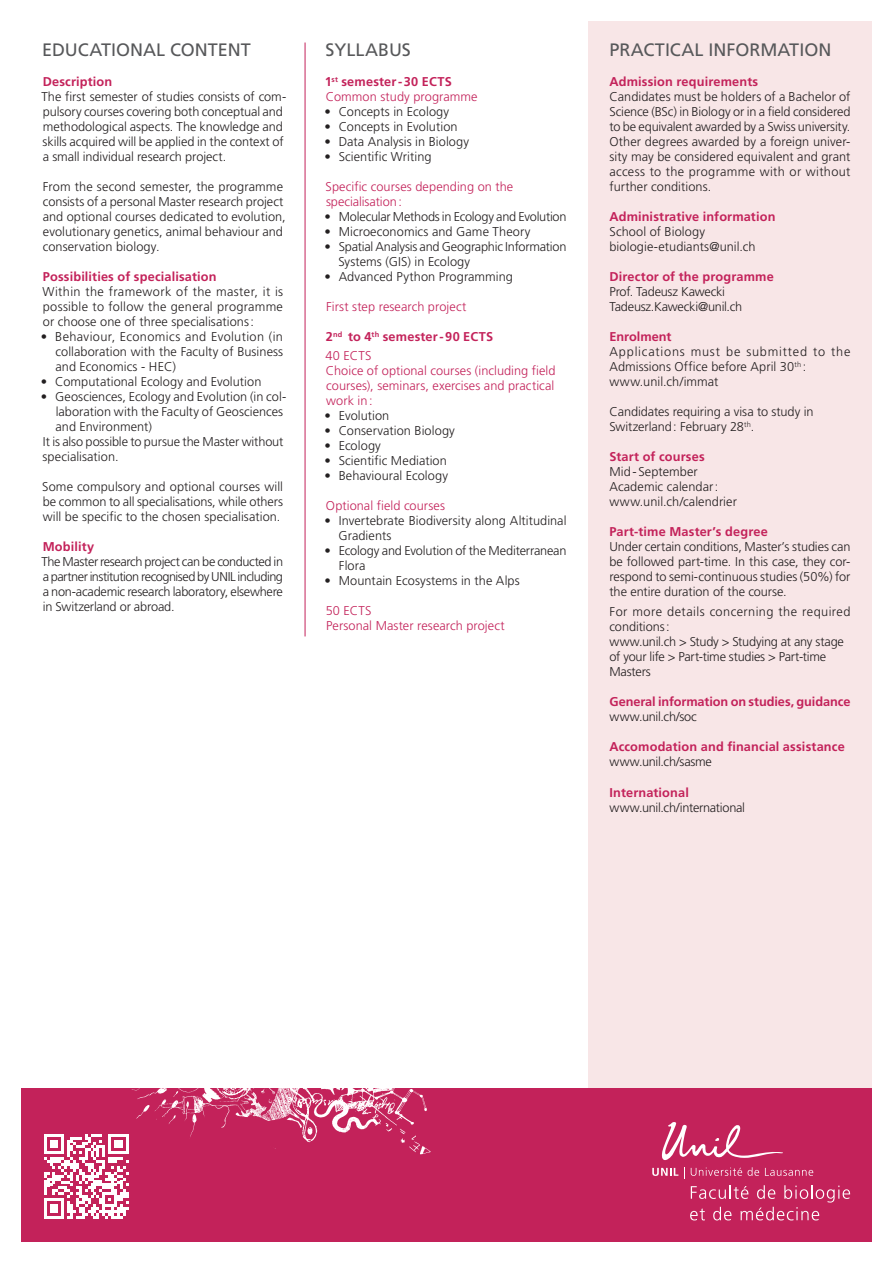
<style>
.page{position:relative;width:893px;height:1263px;background:#fff}
.page>*{position:absolute;margin:0;border:0;box-sizing:border-box;transform-origin:0 0}
.Sous-titre_1_orange{font:18px "Frutiger LT Std";color:#57585a}
.Texte_courant{font:300 12.75px/15px "Frutiger LT Std";color:#231f20}
.Sous-titre_2{font:700 12.75px "Frutiger LT Std";letter-spacing:.01em;color:#c3225a}
.Texte_courant-2{font:300 12.75px/15px "Frutiger LT Std";letter-spacing:.005em;color:#c3225a}
.Texte_courant-3{font:300 12.75px/15px "Frutiger LT Std";letter-spacing:-.02em;color:#231f20}
.Texte_courant-4{font:300 12.75px/15px "Frutiger LT Std";letter-spacing:.05em;color:#231f20}
.Texte_courant-5{font:300 12.75px/15px "Frutiger LT Std";letter-spacing:.03em;color:#231f20}
.Texte_courant-6{font:300 12.75px "Frutiger LT Std";letter-spacing:-.025em;color:#231f20}
.Sous-titre_2-2{font:300 12.75px "Frutiger LT Std";letter-spacing:.005em;color:#c3225a}
.Sous-titre_2-3{font:300 12.75px "Frutiger LT Std";letter-spacing:-.02em;color:#231f20}
</style>
<div class="page">
<div style="left:588px;top:21px;width:284px;height:1087px;background:#f8e6e7"></div>
<div style="left:21px;top:1089px;width:851px;height:153px;background:#c3225a"></div>
<img style="left:131px;top:1088px;width:305px;height:67px">
<svg style="left:652px;top:1122px;width:161px;height:56px"></svg>
<svg style="left:690px;top:1185px;width:160px;height:35px"></svg>
<hr style="left:305px;top:43px;width:1px;height:593px;background:#c3225a">
<svg style="left:44px;top:1134px;width:85px;height:84px"></svg>
<p class="Sous-titre_1_orange" style="left:42px;top:39px;width:210px">EDUCATIONAL CONTENT</p>
<p class="Sous-titre_2" style="left:43px;top:74px;width:71px">Description</p>
<p class="Texte_courant" style="left:41px;top:89px;width:246px">The first semester of studies consists of com&shy;pulsory courses covering both conceptual and methodological aspects. The knowledge and skills acquired will be applied in the context of a small individual research project.</p>
<p class="Texte_courant" style="left:43px;top:179px;width:245px">From the second semester, the programme consists of a personal Master research project and optional courses dedicated to evolution, evolutionary genetics, animal behaviour and conservation biology.</p>
<p class="Sous-titre_2" style="left:43px;top:269px;width:175px">Possibilities of specialisation</p>
<p class="Texte_courant" style="left:42px;top:284px;width:242px;text-align:justify">Within the framework of the master, it is possible to follow the general programme or choose one of three specialisations:</p>
<p class="Texte_courant" style="left:55px;top:329px;width:229px;text-align:justify;text-indent:-15px">• Behaviour, Economics and Evolution (in collaboration with the Faculty of Business and Economics - HEC)</p>
<p class="Texte_courant" style="left:41px;top:374px;width:222px">• Computational Ecology and Evolution</p>
<p class="Texte_courant" style="left:55px;top:389px;width:232px;text-indent:-15px">• Geosciences, Ecology and Evolution (in col&shy;laboration with the Faculty of Geosciences and Environment)</p>
<p class="Texte_courant" style="left:43px;top:434px;width:242px">It is also possible to pursue the Master without specialisation.</p>
<p class="Texte_courant" style="left:42px;top:479px;width:243px;text-align:justify">Some compulsory and optional courses will be common to all specialisations, while others will be specific to the chosen specialisation.</p>
<p class="Sous-titre_2" style="left:43px;top:539px;width:53px">Mobility</p>
<p class="Texte_courant" style="left:41px;top:554px;width:243px;text-align:justify">The Master research project can be conducted in a partner institution recognised by UNIL including a non-academic research laboratory, elsewhere in Switzerland or abroad.</p>
<p class="Sous-titre_1_orange" style="left:325px;top:39px;width:87px">SYLLABUS</p>
<p class="Sous-titre_2" style="left:325px;top:74px;width:129px">1<sup>st</sup> semester-30 ECTS</p>
<p class="Sous-titre_2-2" style="left:326px;top:89px;width:153px">Common study programme</p>
<p class="Texte_courant" style="left:324px;top:104px;width:126px">• Concepts in Ecology</p>
<p class="Texte_courant" style="left:324px;top:119px;width:135px">• Concepts in Evolution</p>
<p class="Texte_courant" style="left:324px;top:134px;width:146px">• Data Analysis in Biology</p>
<p class="Texte_courant" style="left:324px;top:149px;width:109px">• Scientific Writing</p>
<p class="Texte_courant-2" style="left:326px;top:179px;width:189px">Specific courses depending on the specialisation:</p>
<p class="Texte_courant-3" style="left:324px;top:209px;width:244px">• Molecular Methods in Ecology and Evolution</p>
<p class="Texte_courant" style="left:324px;top:224px;width:208px">• Microeconomics and Game Theory</p>
<p class="Texte_courant" style="left:338px;top:239px;width:230px;text-indent:-14px">• Spatial Analysis and Geographic Information<br>Systems (GIS) in Ecology</p>
<p class="Texte_courant" style="left:324px;top:269px;width:190px">• Advanced Python Programming</p>
<p class="Texte_courant-2" style="left:326px;top:299px;width:142px">First step research project</p>
<p class="Sous-titre_2" style="left:326px;top:329px;width:169px">2<sup>nd</sup> to 4<sup>th</sup> semester-90 ECTS</p>
<p class="Texte_courant-2" style="left:326px;top:349px;width:48px">40 ECTS</p>
<p class="Texte_courant-2" style="left:326px;top:364px;width:231px;text-align:justify">Choice of optional courses (including field courses), seminars, exercises and practical work in:</p>
<p class="Texte_courant" style="left:324px;top:409px;width:67px">• Evolution</p>
<p class="Texte_courant" style="left:324px;top:424px;width:132px">• Conservation Biology</p>
<p class="Texte_courant" style="left:324px;top:439px;width:58px">• Ecology</p>
<p class="Texte_courant" style="left:324px;top:454px;width:124px">• Scientific Mediation</p>
<p class="Texte_courant" style="left:324px;top:469px;width:125px">• Behavioural Ecology</p>
<p class="Texte_courant-2" style="left:326px;top:499px;width:121px">Optional field courses</p>
<p class="Texte_courant" style="left:339px;top:514px;width:229px;text-indent:-14px">• Invertebrate Biodiversity along Altitudinal<br>Gradients</p>
<p class="Texte_courant" style="left:339px;top:544px;width:229px;text-indent:-15px">• Ecology and Evolution of the Mediterranean<br>Flora</p>
<p class="Texte_courant" style="left:324px;top:574px;width:197px">• Mountain Ecosystems in the Alps</p>
<p class="Texte_courant-2" style="left:326px;top:604px;width:47px">50 ECTS</p>
<p class="Texte_courant-2" style="left:326px;top:619px;width:180px">Personal Master research project</p>
<p class="Sous-titre_1_orange" style="left:609px;top:40px;width:223px">PRACTICAL INFORMATION</p>
<p class="Sous-titre_2" style="left:609px;top:74px;width:150px">Admission requirements</p>
<p class="Texte_courant" style="left:609px;top:90px;width:243px;text-align:justify">Candidates must be holders of a Bachelor of Science (BSc) in Biology or in a field considered to be equivalent awarded by a Swiss university.<br>Other degrees awarded by a foreign univer&shy;sity may be considered equivalent and grant access to the programme with or without further conditions.</p>
<p class="Sous-titre_2" style="left:609px;top:209px;width:168px">Administrative information</p>
<p class="Texte_courant" style="left:609px;top:225px;width:97px">School of Biology</p>
<p class="Texte_courant" style="left:609px;top:240px;width:148px">biologie-etudiants@unil.ch</p>
<p class="Sous-titre_2" style="left:609px;top:269px;width:166px">Director of the programme</p>
<p class="Texte_courant-3" style="left:609px;top:285px;width:117px">Prof. Tadeusz Kawecki</p>
<p class="Texte_courant-3" style="left:609px;top:300px;width:134px">Tadeusz.Kawecki@unil.ch</p>
<p class="Sous-titre_2" style="left:609px;top:329px;width:63px">Enrolment</p>
<p class="Texte_courant-4" style="left:609px;top:345px;width:242px">Applications must be submitted to the<br>Admissions Office before April 30<sup>th</sup> :</p>
<p class="Texte_courant" style="left:609px;top:375px;width:110px">www.unil.ch/immat</p>
<p class="Texte_courant" style="left:609px;top:405px;width:205px">Candidates requiring a visa to study in<br>Switzerland: February 28<sup>th</sup>.</p>
<p class="Sous-titre_2" style="left:609px;top:449px;width:97px">Start of courses</p>
<p class="Texte_courant" style="left:609px;top:465px;width:90px">Mid- September</p>
<p class="Texte_courant" style="left:609px;top:480px;width:111px">Academic calendar:</p>
<p class="Texte_courant" style="left:609px;top:495px;width:129px">www.unil.ch/calendrier</p>
<p class="Sous-titre_2" style="left:609px;top:524px;width:160px">Part-time Master’s degree</p>
<p class="Texte_courant" style="left:609px;top:540px;width:243px;text-align:justify">Under certain conditions, Master’s studies can be followed part-time. In this case, they cor&shy;respond to semi-continuous studies (50%) for the entire duration of the course.</p>
<p class="Texte_courant-5" style="left:609px;top:604px;width:242px">For more details concerning the required conditions:</p>
<p class="Texte_courant-3" style="left:609px;top:634px;width:236px">www.unil.ch &gt; Study &gt; Studying at any stage of your life &gt; Part-time studies &gt; Part-time<br>Masters</p>
<p class="Sous-titre_2" style="left:609px;top:694px;width:242px">General information on studies, guidance</p>
<p class="Texte_courant-3" style="left:609px;top:709px;width:89px">www.unil.ch/soc</p>
<p class="Sous-titre_2" style="left:609px;top:739px;width:237px">Accomodation and financial assistance</p>
<p class="Sous-titre_2-3" style="left:609px;top:755px;width:104px">www.unil.ch/sasme</p>
<p class="Sous-titre_2" style="left:609px;top:785px;width:81px">International</p>
<p class="Texte_courant-6" style="left:609px;top:800px;width:137px">www.unil.ch/international</p>
</div>
